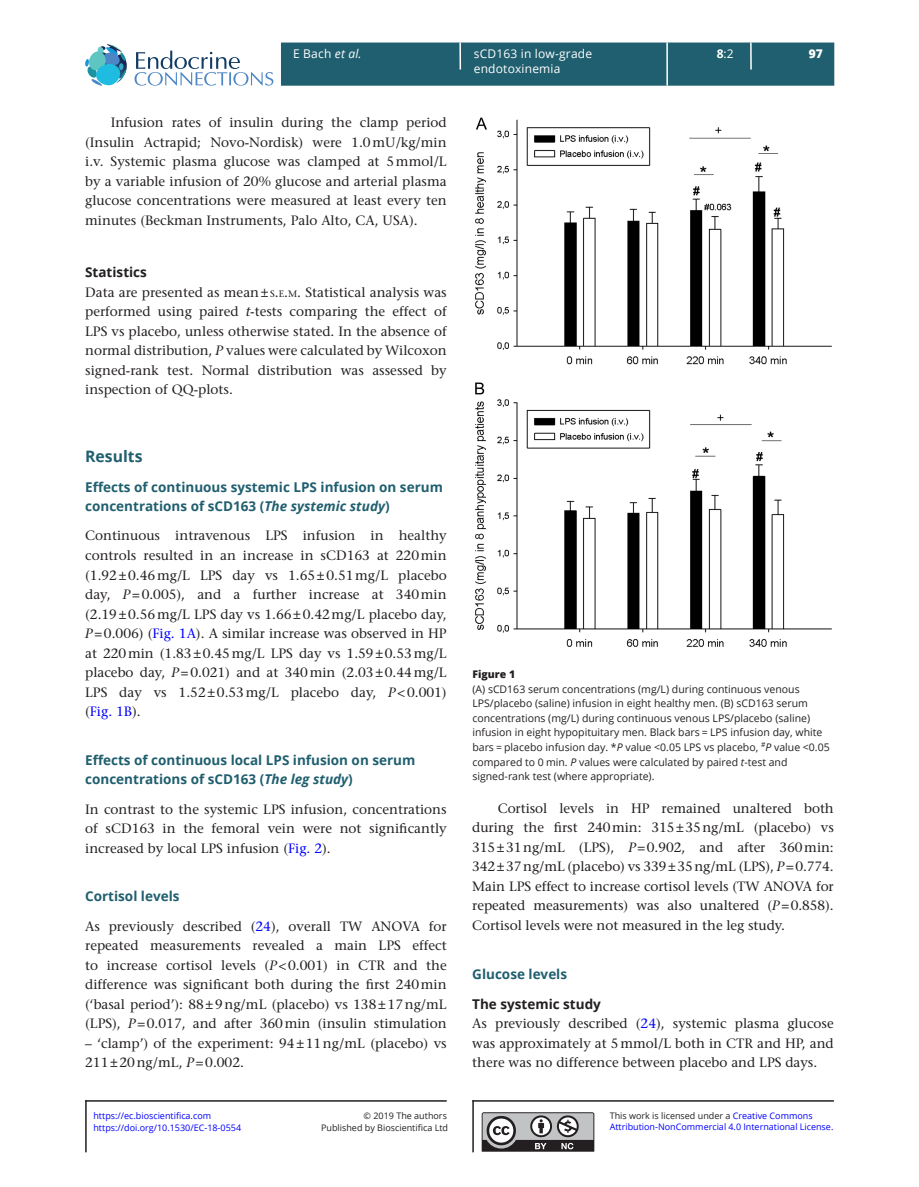
<style>
.page{position:relative;width:919px;height:1187px;background:#fff}
.page>*{position:absolute;margin:0;border:0;box-sizing:border-box;transform-origin:0 0}
.t1{font:700 15.75px "Open Sans";color:#205f6f}
.TXT{font:500 13.5px/19.5px "Stone Serif Std";color:#231f20;text-align:justify}
.TXI{font:500 13.5px/19.5px "Stone Serif Std";color:#231f20;text-align:justify}
.H2-H1{font:700 13.5px/19.5px "Open Sans";color:#205f6f}
.H3-H2{font:700 13.5px "Open Sans";color:#231f20}
.t2{font:12px/14.7px "Open Sans";letter-spacing:.015em;color:#fff}
.t3{font:800 12px "Open Sans";color:#fff}
.FC{font:10.5px/14.7px "Open Sans";color:#231f20}
.FC-2{font:800 10.5px "Open Sans";color:#231f20}
.t4{font:9px "Open Sans";color:#00f}
.t5{font:9px/11.6px "Open Sans";color:#231f20;text-align:right}
.s1{font-style:italic}
.s2{font-weight:700}
.s3{font-size:9.45px}
.s4{font-style:inherit}
.s5{color:#00f}
</style>
<div class="page">
<div style="left:281px;top:43px;width:553px;height:43px;background:#205f6f;border:2px solid #205f6f"></div>
<svg style="left:750px;top:43px;width:1px;height:27px"></svg>
<hr style="left:666px;top:43px;width:2px;height:43px;background:#fff">
<hr style="left:459px;top:43px;width:2px;height:27px;background:#fff">
<svg style="left:134px;top:51px;width:139px;height:35px"></svg>
<svg style="left:85px;top:44px;width:42px;height:42px"></svg>
<img style="left:475px;top:117px;width:356px;height:530px">
<svg style="left:481px;top:1112px;width:113px;height:39px;background:#8c8b8c"></svg>
<hr style="left:472px;top:1100px;width:361px;height:1px;background:#231f20">
<hr style="left:472px;top:1100px;width:2px;height:52px;background:#231f20">
<hr style="left:85px;top:1100px;width:361px;height:1px;background:#231f20">
<hr style="left:85px;top:1100px;width:2px;height:52px;background:#231f20">
<p class="t2" style="left:293px;top:46px;width:70px">E Bach <span class="s1">et al.</span></p>
<p class="t2" style="left:474px;top:46px;width:120px">sCD163 in low-grade endotoxinemia</p>
<p class="t2" style="left:716px;top:46px;width:18px"><span class="s2">8</span>:2</p>
<p class="t3" style="left:808px;top:45px;width:16px">97</p>
<p class="TXI" style="left:85px;top:113px;width:363px;text-indent:26px">Infusion rates of insulin during the clamp period (Insulin Actrapid; Novo-Nordisk) were 1.0mU/kg/min i.v. Systemic plasma glucose was clamped at 5mmol/L by a variable infusion of 20% glucose and arterial plasma glucose concentrations were measured at least every ten minutes (Beckman Instruments, Palo Alto, CA, USA).</p>
<h3 class="H3-H2" style="left:85px;top:262px;width:63px">Statistics</h3>
<p class="TXT" style="left:85px;top:282px;width:363px">Data are presented as mean± <span class="s3">S</span><span class="s4">.</span><span class="s3">E</span><span class="s4">.</span><span class="s3">M</span><span class="s4">.</span> Statistical analysis was performed using paired <span class="s1">t</span>-tests comparing the effect of LPS vs placebo, unless otherwise stated. In the absence of normal distribution, <span class="s1">P</span> values were calculated by Wilcoxon signed-rank test. Normal distribution was assessed by inspection of QQ-plots.</p>
<h1 class="t1" style="left:85px;top:445px;width:59px">Results</h1>
<p class="H2-H1" style="left:85px;top:476px;width:359px">Effects of continuous systemic LPS infusion on serum concentrations of sCD163 (<span class="s1">The systemic study</span>)</p>
<p class="TXT" style="left:85px;top:526px;width:363px">Continuous intravenous LPS infusion in healthy controls resulted in an increase in sCD163 at 220min (1.92±0.46mg/L LPS day vs 1.65±0.51mg/L placebo day, <span class="s1">P</span>=0.005), and a further increase at 340min (2.19±0.56mg/L LPS day vs 1.66±0.42mg/L placebo day, <span class="s1">P</span>=0.006) (<span class="s5">Fig. 1A</span>). A similar increase was observed in HP at 220min (1.83±0.45mg/L LPS day vs 1.59±0.53mg/L placebo day, <span class="s1">P</span>=0.021) and at 340min (2.03±0.44mg/L LPS day vs 1.52±0.53mg/L placebo day, <span class="s1">P</span>&lt;0.001) (<span class="s5">Fig. 1B</span>).</p>
<h2 class="H2-H1" style="left:85px;top:749px;width:331px">Effects of continuous local LPS infusion on serum concentrations of sCD163 (<span class="s1">The leg study</span>)</h2>
<p class="TXT" style="left:85px;top:799px;width:363px">In contrast to the systemic LPS infusion, concentrations of sCD163 in the femoral vein were not significantly increased by local LPS infusion (<span class="s5">Fig. 2</span>).</p>
<h2 class="H2-H1" style="left:85px;top:886px;width:96px">Cortisol levels</h2>
<p class="TXT" style="left:85px;top:916px;width:363px">As previously described (<span class="s5">24</span>), overall TW ANOVA for repeated measurements revealed a main LPS effect to increase cortisol levels (<span class="s1">P</span>&lt;0.001) in CTR and the difference was significant both during the first 240min (‘basal period’): 88±9ng/mL (placebo) vs 138±17ng/mL (LPS), <span class="s1">P</span>=0.017, and after 360min (insulin stimulation</p>
<p class="TXT" style="left:85px;top:1033px;width:363px">– ‘clamp’) of the experiment: 94±11ng/mL (placebo) vs<br>211±20ng/mL, <span class="s1">P</span>=0.002.</p>
<p class="FC-2" style="left:472px;top:666px;width:44px">Figure 1</p>
<p class="FC" style="left:472px;top:681px;width:359px">(A) sCD163 serum concentrations (mg/L) during continuous venous LPS/placebo (saline) infusion in eight healthy men. (B) sCD163 serum concentrations (mg/L) during continuous venous LPS/placebo (saline) infusion in eight hypopituitary men. Black bars = LPS infusion day, white bars = placebo infusion day. *<span class="s1">P</span> value &lt;0.05 LPS vs placebo, <sup>#</sup><span class="s1">P</span> value &lt;0.05 compared to 0 min. <span class="s1">P</span> values were calculated by paired <span class="s1">t</span>-test and signed-rank test (where appropriate).</p>
<p class="TXI" style="left:472px;top:798px;width:363px;text-indent:26px">Cortisol levels in HP remained unaltered both during the first 240min: 315±35ng/mL (placebo) vs 315±31ng/mL (LPS), <span class="s1">P</span>=0.902, and after 360min:<br>342±37ng/mL (placebo) vs 339±35ng/mL (LPS), <span class="s1">P</span>=0.774.<br>Main LPS effect to increase cortisol levels (TW ANOVA for repeated measurements) was also unaltered (<span class="s1">P</span>=0.858).<br>Cortisol levels were not measured in the leg study.</p>
<h2 class="H2-H1" style="left:472px;top:964px;width:96px">Glucose levels</h2>
<p class="H3-H2" style="left:472px;top:994px;width:130px">The systemic study</p>
<p class="TXT" style="left:472px;top:1013px;width:363px">As previously described (<span class="s5">24</span>), systemic plasma glucose was approximately at 5mmol/L both in CTR and HP, and there was no difference between placebo and LPS days.</p>
<p class="t4" style="left:93px;top:1109px;width:119px">https://ec.bioscientifica.com</p>
<p class="t5" style="left:321px;top:1109px;width:128px">© 2019 The authors<br>Published by Bioscientifica Ltd</p>
<p class="t5" style="left:609px;top:1109px;width:204px">This work is licensed under a <span class="s5">Creative Commons</span></p>
<p class="t4" style="left:93px;top:1121px;width:149px">https://doi.org/10.1530/EC-18-0554</p>
<p class="t4" style="left:609px;top:1120px;width:225px">Attribution-NonCommercial 4.0 International License.</p>
</div>
